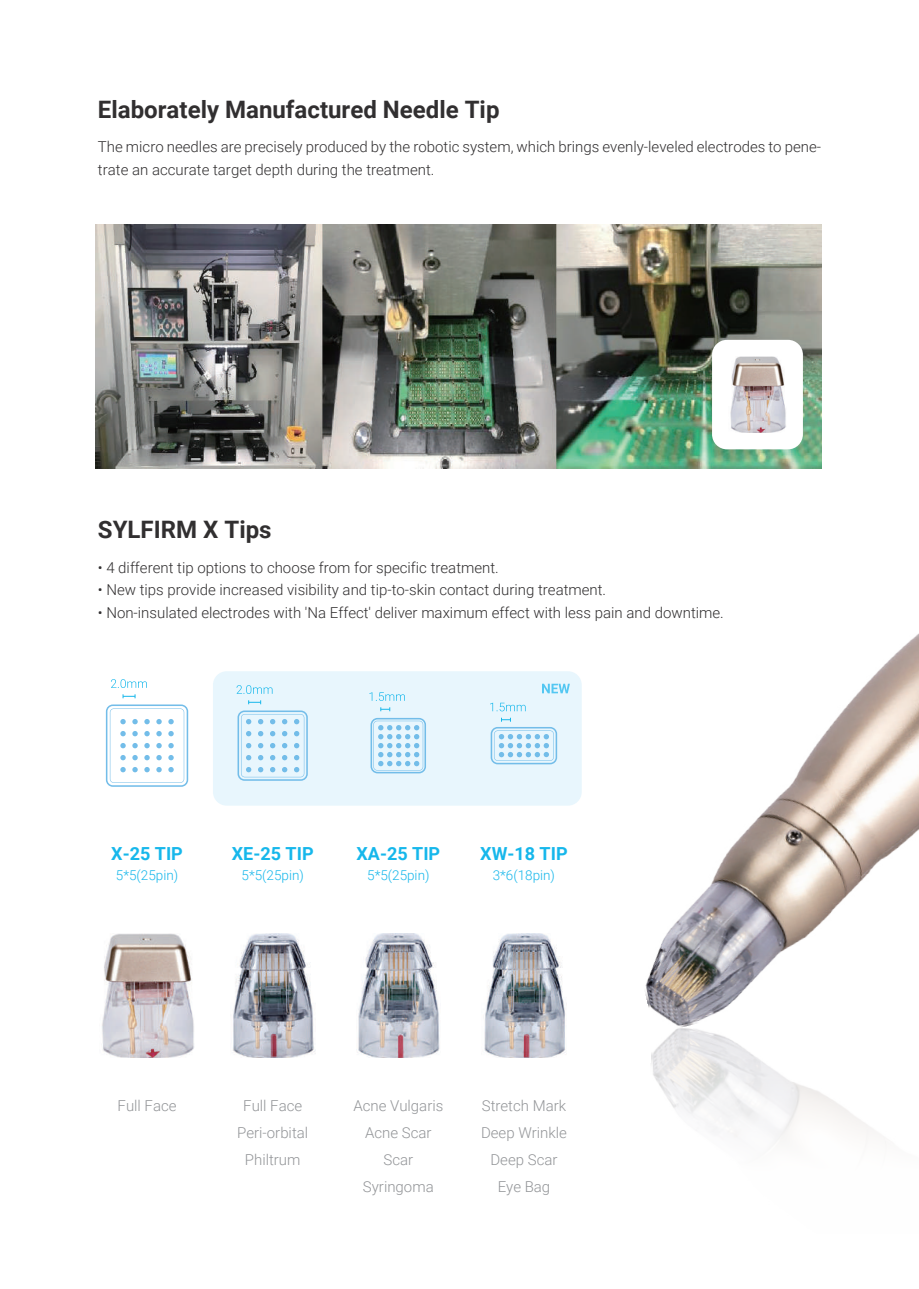
<style>
.page{position:relative;width:919px;height:1289px;background:#fff}
.page>*{position:absolute;margin:0;border:0;box-sizing:border-box;transform-origin:0 0}
.t1{font:700 24px "Roboto";color:#312f30}
.t2{font:700 18px "Roboto";color:#16b7eb}
.t3{font:300 15px/22.5px "Roboto";color:#312f30}
.t4{font:300 15px/27px "Roboto";color:#939598;text-align:center}
.t5{font:300 13.5px "Roboto";color:#16b7eb}
</style>
<div class="page">
<img style="left:96px;top:225px;width:725px;height:243px">
<div style="left:712px;top:340px;width:90px;height:109px;background:#fff;border-radius:15px"></div>
<img style="left:660px;top:634px;width:258px;height:312px">
<svg style="left:645px;top:946px;width:241px;height:197px"></svg>
<div style="left:213px;top:671px;width:368px;height:134px;background:#e8f6fd;border-radius:14px"></div>
<img style="left:102px;top:933px;width:92px;height:124px">
<img style="left:356px;top:933px;width:84px;height:124px">
<img style="left:484px;top:933px;width:82px;height:124px">
<svg style="left:106px;top:704px;width:82px;height:82px"></svg>
<svg style="left:111px;top:679px;width:36px;height:9px"></svg>
<img style="left:233px;top:933px;width:82px;height:124px">
<svg style="left:370px;top:718px;width:56px;height:55px"></svg>
<svg style="left:490px;top:727px;width:67px;height:37px"></svg>
<svg style="left:237px;top:710px;width:71px;height:70px"></svg>
<svg style="left:542px;top:683px;width:28px;height:10px"></svg>
<svg style="left:123px;top:694px;width:13px;height:4px"></svg>
<svg style="left:236px;top:685px;width:36px;height:9px"></svg>
<svg style="left:248px;top:700px;width:13px;height:4px"></svg>
<svg style="left:369px;top:692px;width:36px;height:9px"></svg>
<svg style="left:380px;top:707px;width:10px;height:4px"></svg>
<svg style="left:490px;top:702px;width:35px;height:9px"></svg>
<svg style="left:501px;top:717px;width:10px;height:4px"></svg>
<img style="left:730px;top:357px;width:56px;height:75px">
<h1 class="t1" style="left:98px;top:92px;width:403px">Elaborately Manufactured Needle Tip</h1>
<p class="t3" style="left:98px;top:135px;width:724px">The micro needles are precisely produced by the robotic system, which brings evenly-leveled electrodes to pene&shy;trate an accurate target depth during the treatment.</p>
<h1 class="t1" style="left:98px;top:512px;width:175px">SYLFIRM X Tips</h1>
<p class="t3" style="left:98px;top:555px;width:402px">• 4 different tip options to choose from for specific treatment.</p>
<p class="t3" style="left:98px;top:578px;width:510px">• New tips provide increased visibility and tip-to-skin contact during treatment.</p>
<p class="t3" style="left:98px;top:600px;width:627px">• Non-insulated electrodes with 'Na Effect' deliver maximum effect with less pain and downtime.</p>
<p class="t2" style="left:111px;top:840px;width:73px">X-25 TIP</p>
<p class="t5" style="left:116px;top:865px;width:64px">5*5(25pin)</p>
<p class="t2" style="left:232px;top:840px;width:83px">XE-25 TIP</p>
<p class="t5" style="left:241px;top:865px;width:64px">5*5(25pin)</p>
<p class="t2" style="left:356px;top:840px;width:85px">XA-25 TIP</p>
<p class="t5" style="left:367px;top:865px;width:64px">5*5(25pin)</p>
<p class="t2" style="left:480px;top:840px;width:89px">XW-18 TIP</p>
<p class="t5" style="left:492px;top:865px;width:64px">3*6(18pin)</p>
<p class="t4" style="left:118px;top:1091px;width:61px">Full Face</p>
<p class="t4" style="left:237px;top:1091px;width:73px">Full Face<br>Peri-orbital<br>Philtrum</p>
<p class="t4" style="left:353px;top:1091px;width:91px">Acne Vulgaris<br>Acne Scar<br>Scar<br>Syringoma</p>
<p class="t4" style="left:481px;top:1091px;width:87px">Stretch Mark<br>Deep Wrinkle<br>Deep Scar<br>Eye Bag</p>
</div>
